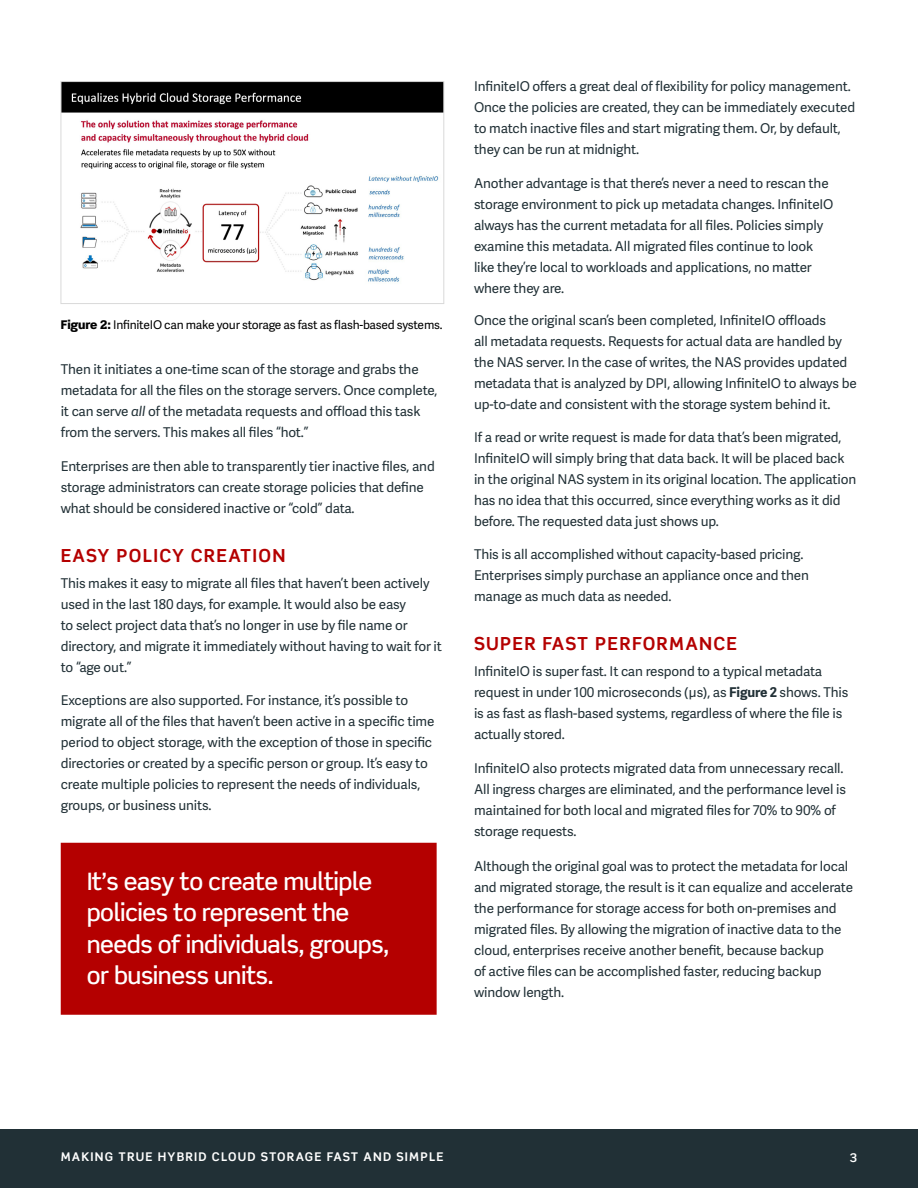
<style>
.page{position:relative;width:918px;height:1188px;background:#fff}
.page>*{position:absolute;margin:0;border:0;box-sizing:border-box;transform-origin:0 0}
.Callouts{font:500 24px/31.5px "Scene Pro";letter-spacing:-.02em;color:#fff}
.Heading_2{font:700 18px "Scene Pro";letter-spacing:.07em;color:#b40000}
.Body{font:13.5px/21px "Adelle Sans";letter-spacing:-.01em;color:#213036}
.t1{font:12px "Adelle Sans";letter-spacing:-.02em;color:#000}
.t2{font:700 12px "Scene Pro";letter-spacing:.1em;color:#fff}
.s1{font-family:"Scene Pro";font-weight:900}
.s2{font-style:italic}
.s3{font-weight:700}
</style>
<div class="page">
<div style="left:0;top:1129px;width:918px;height:59px;background:#213036"></div>
<img style="left:63px;top:83px;width:379px;height:86px">
<img style="left:80px;top:176px;width:359px;height:106px">
<div style="left:61px;top:843px;width:376px;height:172px;background:#b40000"></div>
<div style="left:61px;top:81px;width:383px;height:223px;border:1px solid #d9d9d9"></div>
<p class="t1" style="left:61px;top:316px;width:383px"><span class="s1">Figure 2:</span> InfiniteIO can make your storage as fast as flash-based systems.</p>
<p class="Body" style="left:61px;top:358px;width:378px">Then it initiates a one-time scan of the storage and grabs the metadata for all the files on the storage servers. Once complete, it can serve <span class="s2">all</span> of the metadata requests and offload this task from the servers. This makes all files “hot.”</p>
<p class="Body" style="left:61px;top:455px;width:376px">Enterprises are then able to transparently tier inactive files, and storage administrators can create storage policies that define what should be considered inactive or “cold” data.</p>
<p class="Heading_2" style="left:61px;top:544px;width:226px">EASY POLICY CREATION</p>
<p class="Body" style="left:61px;top:572px;width:383px">This makes it easy to migrate all files that haven’t been actively used in the last 180 days, for example. It would also be easy<br>to select project data that’s no longer in use by file name or directory, and migrate it immediately without having to wait for it to “age out.”</p>
<p class="Body" style="left:61px;top:689px;width:375px">Exceptions are also supported. For instance, it’s possible to migrate all of the files that haven’t been active in a specific time period to object storage, with the exception of those in specific directories or created by a specific person or group. It’s easy to create multiple policies to represent the needs of individuals, groups, or business units.</p>
<p class="Callouts" style="left:87px;top:865px;width:304px">It’s easy to create multiple policies to represent the needs of individuals, groups, or business units.</p>
<p class="Body" style="left:474px;top:75px;width:383px">InfiniteIO offers a great deal of flexibility for policy management.<br>Once the policies are created, they can be immediately executed to match inactive files and start migrating them. Or, by default, they can be run at midnight.</p>
<p class="Body" style="left:474px;top:173px;width:361px">Another advantage is that there’s never a need to rescan the storage environment to pick up metadata changes. InfiniteIO always has the current metadata for all files. Policies simply examine this metadata. All migrated files continue to look like they’re local to workloads and applications, no matter where they are.</p>
<p class="Body" style="left:474px;top:309px;width:384px">Once the original scan’s been completed, InfiniteIO offloads<br>all metadata requests. Requests for actual data are handled by the NAS server. In the case of writes, the NAS provides updated metadata that is analyzed by DPI, allowing InfiniteIO to always be up-to-date and consistent with the storage system behind it.</p>
<p class="Body" style="left:474px;top:426px;width:384px">If a read or write request is made for data that’s been migrated, InfiniteIO will simply bring that data back. It will be placed back in the original NAS system in its original location. The application has no idea that this occurred, since everything works as it did before. The requested data just shows up.</p>
<p class="Body" style="left:474px;top:543px;width:336px">This is all accomplished without capacity-based pricing.<br>Enterprises simply purchase an appliance once and then manage as much data as needed.</p>
<p class="Heading_2" style="left:474px;top:632px;width:265px">SUPER FAST PERFORMANCE</p>
<p class="Body" style="left:474px;top:660px;width:376px">InfiniteIO is super fast. It can respond to a typical metadata request in under 100 microseconds (µs), as <span class="s3">Figure 2</span> shows. This is as fast as flash-based systems, regardless of where the file is actually stored.</p>
<p class="Body" style="left:474px;top:758px;width:373px">InfiniteIO also protects migrated data from unnecessary recall.<br>All ingress charges are eliminated, and the performance level is maintained for both local and migrated files for 70% to 90% of storage requests.</p>
<p class="Body" style="left:474px;top:855px;width:381px">Although the original goal was to protect the metadata for local and migrated storage, the result is it can equalize and accelerate the performance for storage access for both on-premises and migrated files. By allowing the migration of inactive data to the cloud, enterprises receive another benefit, because backup<br>of active files can be accomplished faster, reducing backup window length.</p>
<p class="t2" style="left:61px;top:1149px;width:384px">MAKING TRUE HYBRID CLOUD STORAGE FAST AND SIMPLE</p>
<p class="t2" style="left:850px;top:1150px;width:9px">3</p>
</div>
